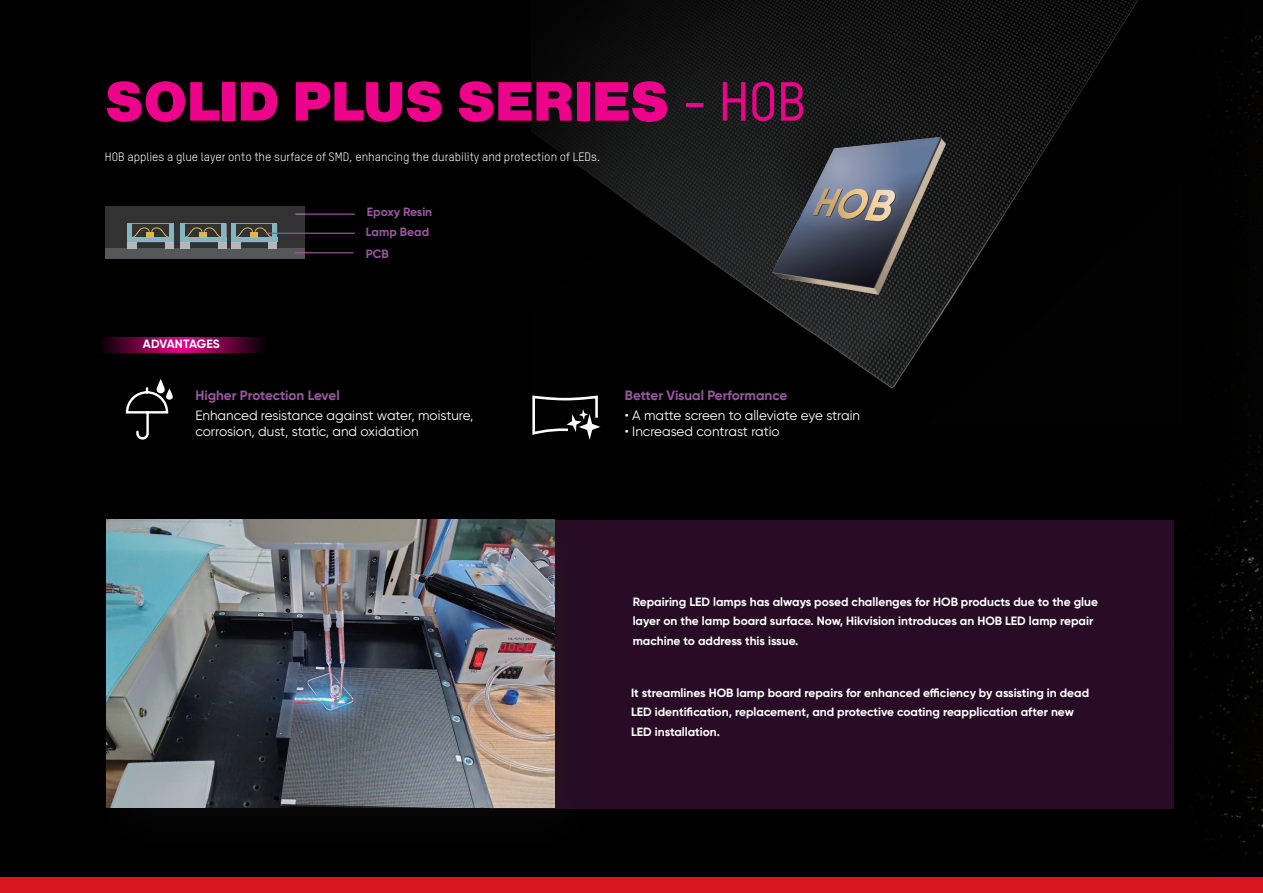
<style>
.page{position:relative;width:1263px;height:893px;background:#000}
.page>*{position:absolute;margin:0;border:0;box-sizing:border-box;transform-origin:0 0}
.t1{font:900 54px "Helvetica Now Text";letter-spacing:-.01em;color:#ed028c}
.t2{font:13.5px/16.2px "Gilroy";color:#fff}
.t3{font:700 13.5px "Gilroy";color:#9b56a2}
.t4{font:700 12px/19.5px "Gilroy";color:#fff}
.t5{font:12px "TSTARPRO";color:#fff}
.t6{font:700 12px "Gilroy";color:#9b56a2}
.s1{font-family:"TSTARPRO";font-weight:500}
</style>
<div class="page">
<img style="left:685px;top:0;width:453px;height:388px">
<svg style="left:531px;top:0;width:241px;height:243px;fill:#101011"></svg>
<img style="left:1189px;top:35px;width:74px;height:819px">
<svg style="left:102px;top:337px;width:161px;height:15px;background:#7a0048"></svg>
<hr style="left:295px;top:214px;width:60px;height:1px;background:#9b56a2">
<div style="left:105px;top:207px;width:199px;height:41px;background:#323232"></div>
<div style="left:105px;top:248px;width:199px;height:11px;background:#555758"></div>
<div style="left:128px;top:242px;width:9px;height:6px;background:#b6b6b8"></div>
<div style="left:165px;top:242px;width:9px;height:6px;background:#b6b6b8"></div>
<svg style="left:128px;top:223px;width:46px;height:19px"></svg>
<div style="left:180px;top:242px;width:9px;height:6px;background:#b6b6b8"></div>
<div style="left:218px;top:242px;width:8px;height:6px;background:#b6b6b8"></div>
<div style="left:231px;top:242px;width:9px;height:6px;background:#b6b6b8"></div>
<div style="left:269px;top:242px;width:8px;height:6px;background:#b6b6b8"></div>
<svg style="left:180px;top:223px;width:97px;height:19px"></svg>
<hr style="left:268px;top:233px;width:87px;height:1px;background:#9b56a2">
<hr style="left:295px;top:252px;width:59px;height:1px;background:#9b56a2">
<img style="left:724px;top:92px;width:255px;height:230px">
<svg style="left:125px;top:379px;width:48px;height:61px"></svg>
<svg style="left:532px;top:395px;width:68px;height:45px"></svg>
<div style="left:489px;top:520px;width:685px;height:289px;background:#280c25"></div>
<div style="left:84px;top:497px;width:526px;height:366px;background:#231f20;opacity:.25"></div>
<img style="left:106px;top:520px;width:449px;height:288px">
<div style="left:0;top:877px;width:1263px;height:16px;background:#d7171f"></div>
<h1 class="t1" style="left:105px;top:61px;width:703px">SOLID PLUS SERIES <span class="s1">- HOB</span></h1>
<p class="t5" style="left:105px;top:149px;width:497px">HOB applies a glue layer onto the surface of SMD, enhancing the durability and protection of LEDs.</p>
<p class="t4" style="left:143px;top:334px;width:79px">ADVANTAGES</p>
<p class="t6" style="left:367px;top:205px;width:67px">Epoxy Resin</p>
<p class="t6" style="left:366px;top:246px;width:24px">PCB</p>
<p class="t6" style="left:366px;top:224px;width:65px">Lamp Bead</p>
<p class="t3" style="left:195px;top:387px;width:146px">Higher Protection Level</p>
<p class="t2" style="left:195px;top:407px;width:279px">Enhanced resistance against water, moisture, corrosion, dust, static, and oxidation</p>
<p class="t3" style="left:625px;top:387px;width:164px">Better Visual Performance</p>
<p class="t2" style="left:625px;top:407px;width:237px">• A matte screen to alleviate eye strain</p>
<p class="t2" style="left:625px;top:423px;width:156px">• Increased contrast ratio</p>
<p class="t4" style="left:633px;top:591px;width:467px">Repairing LED lamps has always posed challenges for HOB products due to the glue layer on the lamp board surface. Now, Hikvision introduces an HOB LED lamp repair machine to address this issue.</p>
<p class="t4" style="left:631px;top:683px;width:460px">It streamlines HOB lamp board repairs for enhanced efficiency by assisting in dead<br>LED identification, replacement, and protective coating reapplication after new<br>LED installation.</p>
</div>
